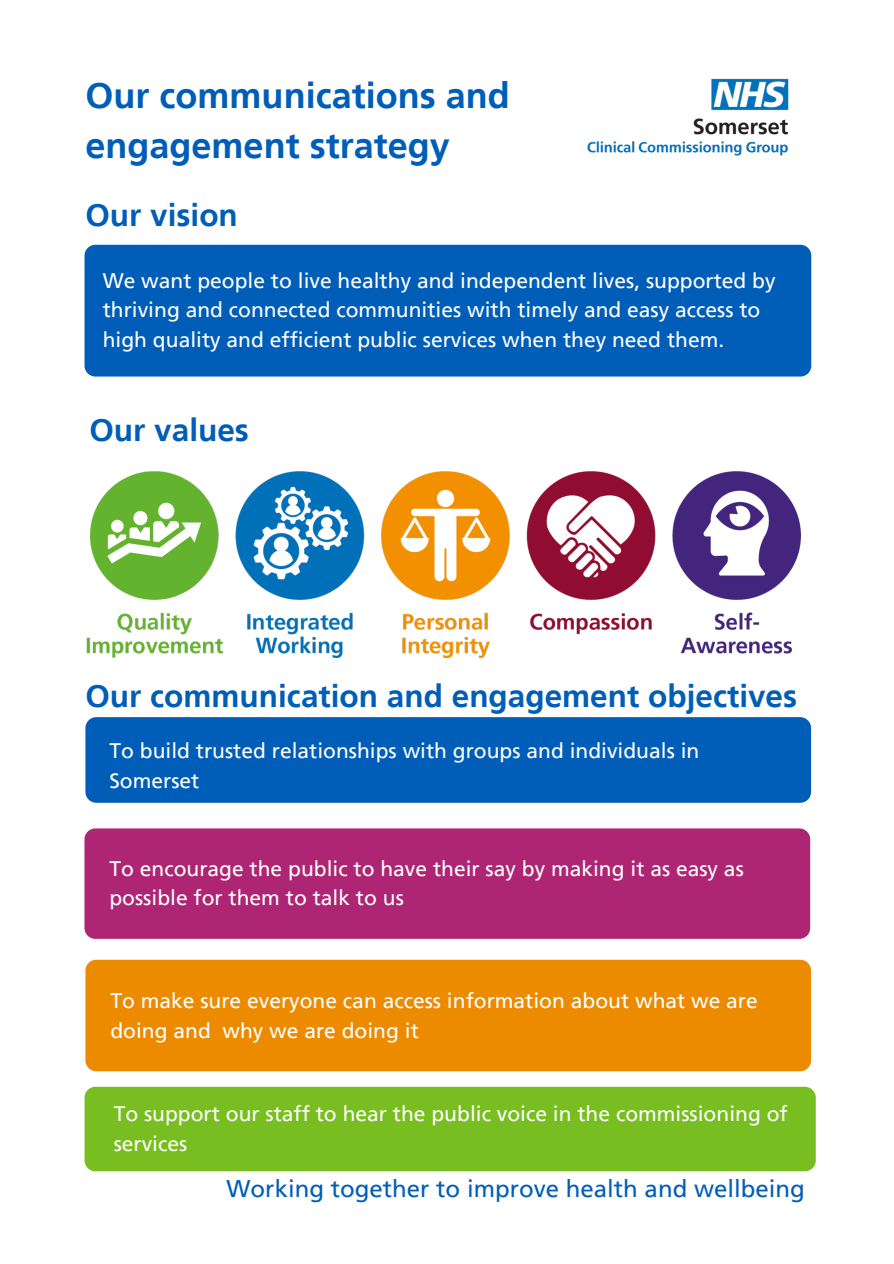
<style>
.page{position:relative;width:894px;height:1264px;background:#fff}
.page>*{position:absolute;margin:0;border:0;box-sizing:border-box;transform-origin:0 0}
.t1{font:700 36px/50.1px "Frutiger";color:#005eb8}
.t2{font:700 31.5px "Frutiger";color:#005eb8}
.t3{font:24px "Frutiger";color:#005eb8}
.t4{font:21px/29.2px "Frutiger";color:#fff}
</style>
<div class="page">
<img style="left:587px;top:78px;width:202px;height:78px">
<img style="left:86px;top:472px;width:714px;height:186px">
<div style="left:85px;top:717px;width:725px;height:85px;background:#005eb8;border-radius:11px"></div>
<div style="left:84px;top:828px;width:726px;height:110px;background:#ae2573;border-radius:11px"></div>
<div style="left:85px;top:959px;width:725px;height:112px;background:#ed8b00;border-radius:11px"></div>
<div style="left:84px;top:1086px;width:731px;height:85px;background:#78be20;border-radius:11px"></div>
<div style="left:84px;top:245px;width:727px;height:131px;background:#005eb8;border-radius:11px"></div>
<h1 class="t1" style="left:85px;top:70px;width:426px">Our communications and engagement strategy</h1>
<h2 class="t2" style="left:85px;top:197px;width:154px">Our vision</h2>
<p class="t4" style="left:103px;top:266px;width:674px">We want people to live healthy and independent lives, supported by thriving and connected communities with timely and easy access to high quality and efficient public services when they need them.</p>
<h2 class="t2" style="left:89px;top:411px;width:161px">Our values</h2>
<h2 class="t2" style="left:85px;top:678px;width:713px">Our communication and engagement objectives</h2>
<p class="t4" style="left:109px;top:736px;width:591px">To build trusted relationships with groups and individuals in<br>Somerset</p>
<p class="t4" style="left:109px;top:854px;width:635px">To encourage the public to have their say by making it as easy as possible for them to talk to us</p>
<p class="t4" style="left:110px;top:986px;width:648px">To make sure everyone can access information about what we are doing and why we are doing it</p>
<p class="t4" style="left:114px;top:1099px;width:675px">To support our staff to hear the public voice in the commissioning of services</p>
<p class="t3" style="left:226px;top:1174px;width:579px">Working together to improve health and wellbeing</p>
</div>
